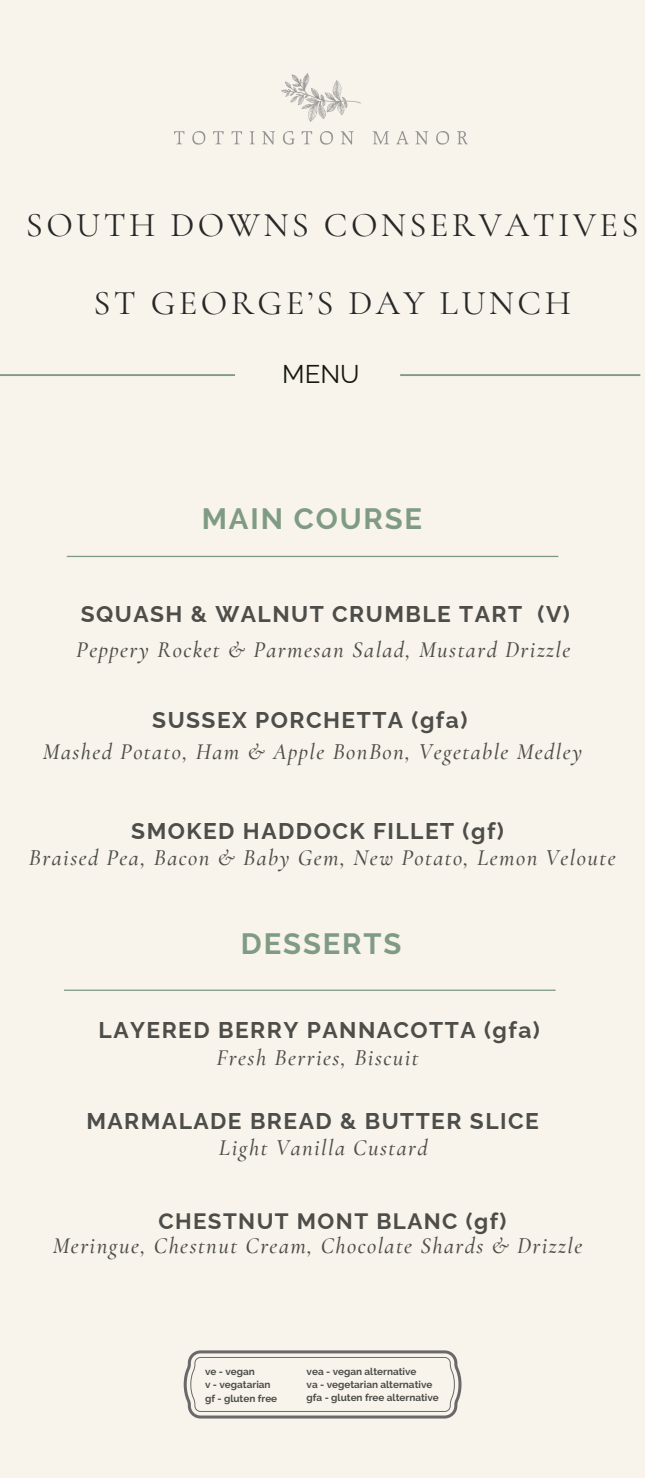
<style>
.page{position:relative;width:645px;height:1478px;background:#fff}
.page>*{position:absolute;margin:0;border:0;box-sizing:border-box;transform-origin:0 0}
.t1{font:34.65px "Cormorant Garamond";letter-spacing:.1em;color:#262728}
.t2{font:700 29.22px "Raleway";letter-spacing:.065em;color:#809b84}
.t3{font:25.72px "Raleway";color:#16170d}
.t4{font:italic 500 22.75px "Cormorant Garamond";letter-spacing:.065em;color:#4d4d49}
.t5{font:700 22.75px "Raleway";letter-spacing:.065em;color:#4d4d49}
.t6{font:700 22.22px "Raleway";letter-spacing:.065em;color:#4d4d49}
.t7{font:700 9.97px "Raleway";color:#4d4d49}
</style>
<div class="page">
<div style="left:0;top:0;width:644px;height:1478px;background:#f8f4eb"></div>
<svg style="left:183px;top:1350px;width:278px;height:68px"></svg>
<img style="left:175px;top:73px;width:292px;height:72px">
<hr style="left:0;top:374px;width:235px;height:2px;background:#809b84">
<hr style="left:400px;top:374px;width:240px;height:2px;background:#809b84">
<hr style="left:67px;top:556px;width:491px;height:1px;background:#809b84">
<hr style="left:64px;top:990px;width:491px;height:1px;background:#809b84">
<h5 class="t1" style="left:26px;top:204px;width:614px">SOUTH DOWNS CONSERVATIVES</h5>
<h5 class="t1" style="left:93px;top:282px;width:479px">ST GEORGE’S DAY LUNCH</h5>
<h5 class="t3" style="left:282px;top:359px;width:79px">MENU</h5>
<h5 class="t2" style="left:202px;top:502px;width:222px">MAIN COURSE</h5>
<p class="t5" style="left:81px;top:600px;width:490px">SQUASH &amp; WALNUT CRUMBLE TART (V)</p>
<p class="t4" style="left:76px;top:635px;width:495px">Peppery Rocket &amp; Parmesan Salad, Mustard Drizzle</p>
<h5 class="t5" style="left:152px;top:706px;width:316px">SUSSEX PORCHETTA (gfa)</h5>
<h5 class="t4" style="left:43px;top:738px;width:541px">Mashed Potato, Ham &amp; Apple BonBon, Vegetable Medley</h5>
<h5 class="t5" style="left:131px;top:817px;width:374px">SMOKED HADDOCK FILLET (gf)</h5>
<h2 class="t4" style="left:29px;top:844px;width:588px">Braised Pea, Bacon &amp; Baby Gem, New Potato, Lemon Veloute</h2>
<h5 class="t2" style="left:241px;top:926px;width:162px">DESSERTS</h5>
<h5 class="t5" style="left:99px;top:1017px;width:442px">LAYERED BERRY PANNACOTTA (gfa)</h5>
<h4 class="t4" style="left:216px;top:1044px;width:204px">Fresh Berries, Biscuit</h4>
<p class="t5" style="left:86px;top:1108px;width:454px">MARMALADE BREAD &amp; BUTTER SLICE</p>
<p class="t4" style="left:219px;top:1134px;width:210px">Light Vanilla Custard</p>
<p class="t6" style="left:158px;top:1208px;width:349px">CHESTNUT MONT BLANC (gf)</p>
<p class="t4" style="left:53px;top:1231px;width:531px">Meringue, Chestnut Cream, Chocolate Shards &amp; Drizzle</p>
<p class="t7" style="left:205px;top:1366px;width:51px">ve - vegan</p>
<h1 class="t7" style="left:205px;top:1379px;width:67px">v - vegatarian</h1>
<h1 class="t7" style="left:205px;top:1392px;width:74px">gf - gluten free</h1>
<h3 class="t7" style="left:306px;top:1365px;width:111px">vea - vegan alternative</h3>
<h2 class="t7" style="left:306px;top:1378px;width:127px">va - vegetarian alternative</h2>
<h4 class="t7" style="left:306px;top:1392px;width:134px">gfa - gluten free alternative</h4>
</div>
